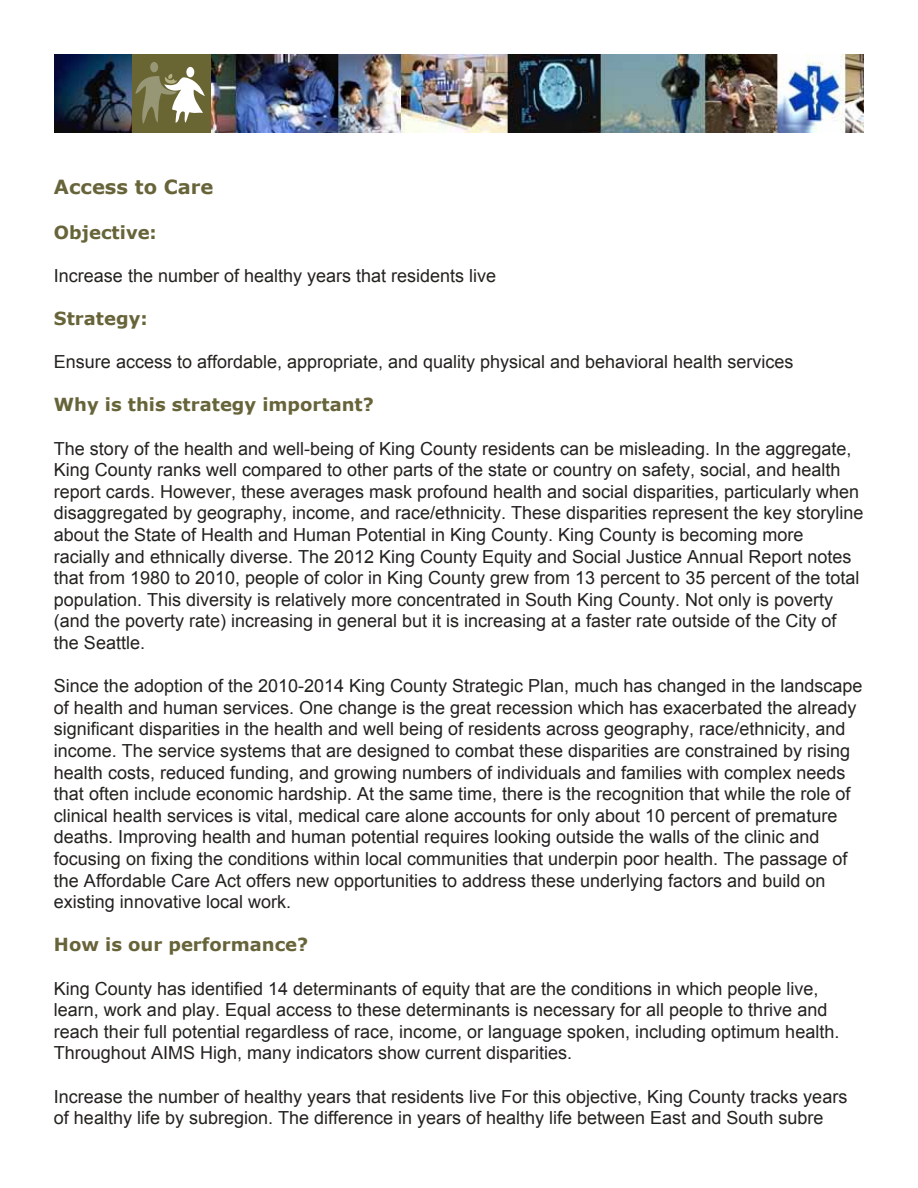
<style>
.page{position:relative;width:918px;height:1188px;background:#fff}
.page>*{position:absolute;margin:0;border:0;box-sizing:border-box;transform-origin:0 0}
.t1{font:700 19.5px "Verdana";color:#68643a}
.t2{font:18px/21.6px "Arial";color:#23221f}
.t3{font:700 18px "Verdana";color:#68643a}
</style>
<div class="page">
<img style="left:54px;top:54px;width:810px;height:78px">
<div style="left:132px;top:54px;width:79px;height:78px;background:#696633"></div>
<svg style="left:135px;top:74px;width:70px;height:50px"></svg>
<div style="left:150px;top:62px;width:8px;height:10px;background:#979675;border-radius:50%"></div>
<div style="left:186px;top:67px;width:8px;height:10px;background:#fff;border-radius:50%"></div>
<p class="t1" style="left:54px;top:174px;width:161px">Access to Care</p>
<p class="t3" style="left:54px;top:220px;width:104px">Objective:</p>
<p class="t2" style="left:54px;top:265px;width:444px">Increase the number of healthy years that residents live</p>
<p class="t3" style="left:54px;top:307px;width:95px">Strategy:</p>
<p class="t2" style="left:54px;top:351px;width:741px">Ensure access to affordable, appropriate, and quality physical and behavioral health services</p>
<p class="t3" style="left:54px;top:393px;width:321px">Why is this strategy important?</p>
<p class="t2" style="left:54px;top:438px;width:811px">The story of the health and well-being of King County residents can be misleading. In the aggregate, King County ranks well compared to other parts of the state or country on safety, social, and health report cards. However, these averages mask profound health and social disparities, particularly when disaggregated by geography, income, and race/ethnicity. These disparities represent the key storyline about the State of Health and Human Potential in King County. King County is becoming more racially and ethnically diverse. The 2012 King County Equity and Social Justice Annual Report notes that from 1980 to 2010, people of color in King County grew from 13 percent to 35 percent of the total population. This diversity is relatively more concentrated in South King County. Not only is poverty (and the poverty rate) increasing in general but it is increasing at a faster rate outside of the City of the Seattle.</p>
<p class="t2" style="left:54px;top:675px;width:810px">Since the adoption of the 2010-2014 King County Strategic Plan, much has changed in the landscape of health and human services. One change is the great recession which has exacerbated the already significant disparities in the health and well being of residents across geography, race/ethnicity, and income. The service systems that are designed to combat these disparities are constrained by rising health costs, reduced funding, and growing numbers of individuals and families with complex needs that often include economic hardship. At the same time, there is the recognition that while the role of clinical health services is vital, medical care alone accounts for only about 10 percent of premature deaths. Improving health and human potential requires looking outside the walls of the clinic and focusing on fixing the conditions within local communities that underpin poor health. The passage of the Affordable Care Act offers new opportunities to address these underlying factors and build on existing innovative local work.</p>
<p class="t3" style="left:54px;top:933px;width:256px">How is our performance?</p>
<p class="t2" style="left:54px;top:978px;width:787px">King County has identified 14 determinants of equity that are the conditions in which people live, learn, work and play. Equal access to these determinants is necessary for all people to thrive and reach their full potential regardless of race, income, or language spoken, including optimum health.<br>Throughout AIMS High, many indicators show current disparities.</p>
<p class="t2" style="left:54px;top:1086px;width:795px">Increase the number of healthy years that residents live For this objective, King County tracks years of healthy life by subregion. The difference in years of healthy life between East and South subre</p>
</div>
